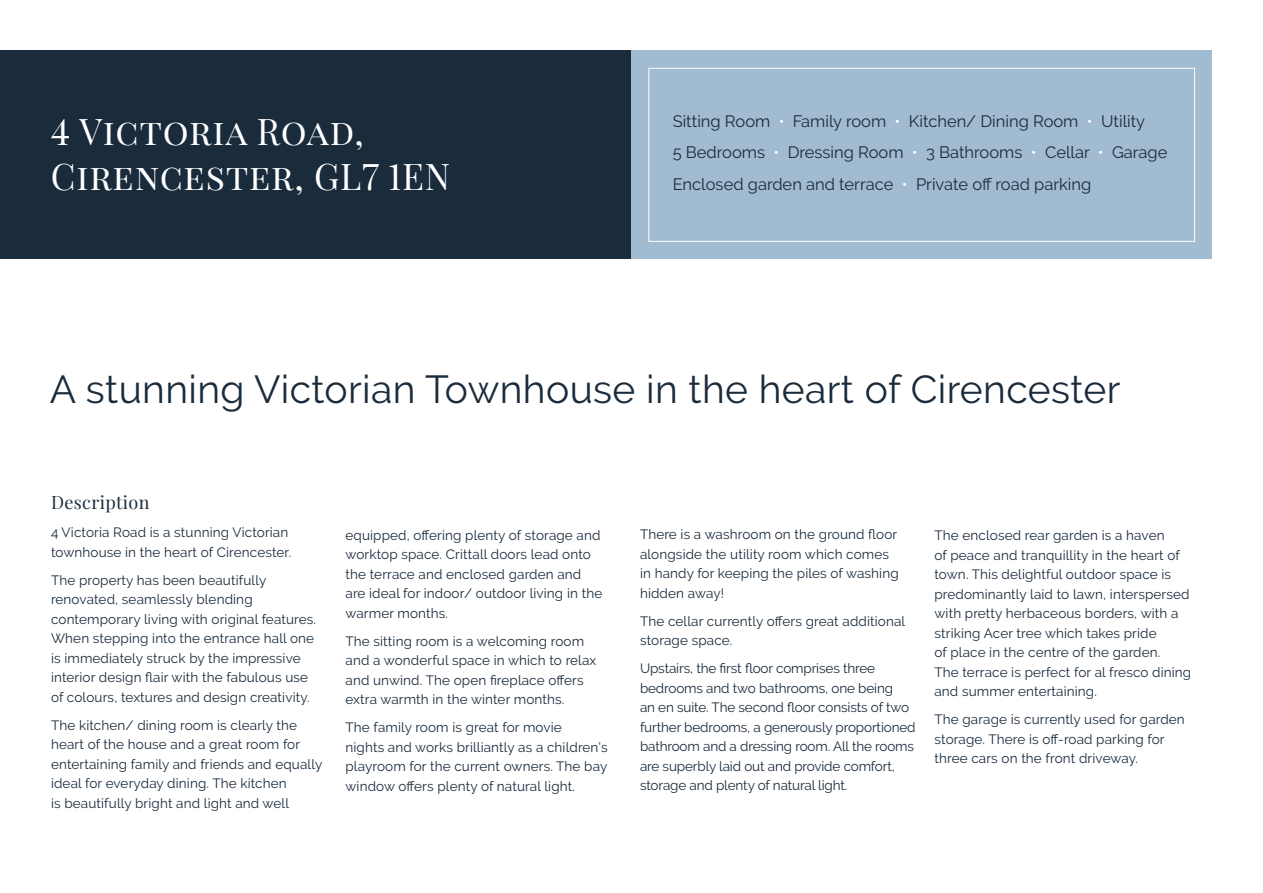
<style>
.page{position:relative;width:1263px;height:893px;background:#fff}
.page>*{position:absolute;margin:0;border:0;box-sizing:border-box;transform-origin:0 0}
.t1{font:39px "Raleway";letter-spacing:.01em;color:#1a2b3c}
.t2{font:36px/45px "Playfair Display";letter-spacing:.02em;color:#fff}
.t3{font:18px "Playfair Display";letter-spacing:.02em;color:#1a2b3c}
.t4{font:16.5px/31.5px "Raleway";color:#1a2b3c}
.t5{font:13.5px/19.5px "Raleway";letter-spacing:.01em;color:#1a2b3c}
.t6{font:13.5px/19.5px "Raleway";letter-spacing:-.01em;color:#1a2b3c}
.s1{color:#fff}
</style>
<div class="page">
<div style="left:0;top:51px;width:631px;height:208px;background:#1a2b3c"></div>
<div style="left:631px;top:51px;width:581px;height:208px;background:#a1bbd0"></div>
<div style="left:648px;top:68px;width:547px;height:174px;border:1px solid #fff"></div>
<h2 class="t2" style="left:51px;top:106px;width:401px">4 Victoria Road,<br>Cirencester, GL7 1EN</h2>
<p class="t4" style="left:673px;top:105px;width:496px">Sitting Room <span class="s1">•</span> Family room <span class="s1">•</span> Kitchen/ Dining Room <span class="s1">•</span> Utility<br>5 Bedrooms <span class="s1">•</span> Dressing Room <span class="s1">•</span> 3 Bathrooms <span class="s1">•</span> Cellar <span class="s1">•</span> Garage<br>Enclosed garden and terrace <span class="s1">•</span> Private off road parking</p>
<h1 class="t1" style="left:50px;top:366px;width:1072px">A stunning Victorian Townhouse in the heart of Cirencester</h1>
<h3 class="t3" style="left:51px;top:488px;width:100px">Description</h3>
<p class="t5" style="left:51px;top:523px;width:242px">4 Victoria Road is a stunning Victorian townhouse in the heart of Cirencester.</p>
<p class="t5" style="left:51px;top:570px;width:267px">The property has been beautifully renovated, seamlessly blending contemporary living with original features.<br>When stepping into the entrance hall one is immediately struck by the impressive interior design flair with the fabulous use of colours, textures and design creativity.</p>
<p class="t5" style="left:51px;top:715px;width:273px">The kitchen/ dining room is clearly the heart of the house and a great room for entertaining family and friends and equally ideal for everyday dining. The kitchen<br>is beautifully bright and light and well</p>
<p class="t5" style="left:345px;top:525px;width:258px">equipped, offering plenty of storage and worktop space. Crittall doors lead onto the terrace and enclosed garden and are ideal for indoor/ outdoor living in the warmer months.</p>
<p class="t5" style="left:345px;top:631px;width:252px">The sitting room is a welcoming room and a wonderful space in which to relax and unwind. The open fireplace offers extra warmth in the winter months.</p>
<p class="t5" style="left:345px;top:718px;width:264px">The family room is great for movie<br>nights and works brilliantly as a children’s playroom for the current owners. The bay window offers plenty of natural light.</p>
<p class="t5" style="left:640px;top:525px;width:260px">There is a washroom on the ground floor alongside the utility room which comes in handy for keeping the piles of washing hidden away!</p>
<p class="t5" style="left:640px;top:611px;width:267px">The cellar currently offers great additional storage space.</p>
<p class="t6" style="left:640px;top:659px;width:277px">Upstairs, the first floor comprises three bedrooms and two bathrooms, one being<br>an en suite. The second floor consists of two further bedrooms, a generously proportioned bathroom and a dressing room. All the rooms are superbly laid out and provide comfort, storage and plenty of natural light.</p>
<p class="t5" style="left:934px;top:526px;width:258px">The enclosed rear garden is a haven<br>of peace and tranquillity in the heart of town. This delightful outdoor space is predominantly laid to lawn, interspersed with pretty herbaceous borders, with a striking Acer tree which takes pride<br>of place in the centre of the garden.<br>The terrace is perfect for al fresco dining and summer entertaining.</p>
<p class="t5" style="left:934px;top:710px;width:252px">The garage is currently used for garden storage. There is off-road parking for three cars on the front driveway.</p>
</div>
